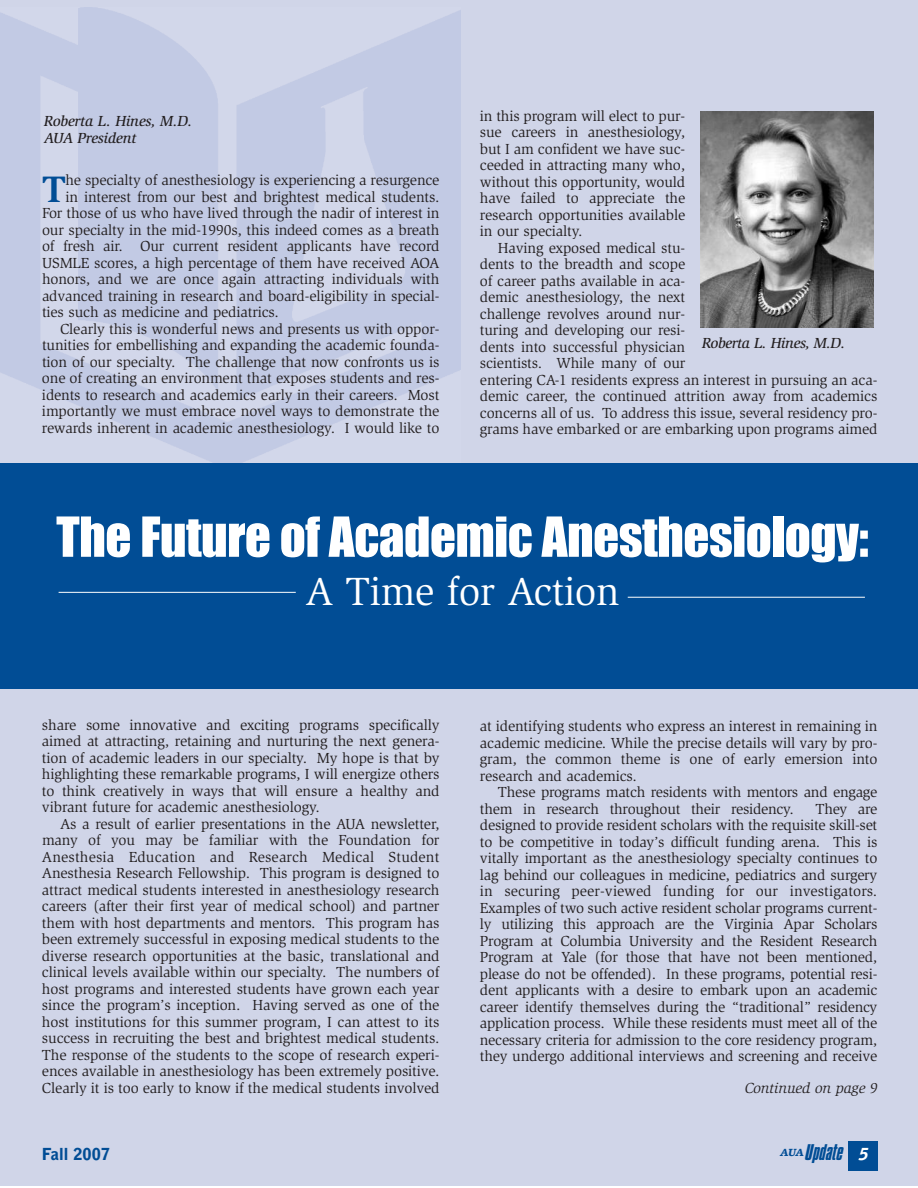
<style>
.page{position:relative;width:918px;height:1188px;background:#fff}
.page>*{position:absolute;margin:0;border:0;box-sizing:border-box;transform-origin:0 0}
.t1{font:51px "Impact";letter-spacing:-.01em;color:#fff}
.t2{font:40.5px "Slimbach";letter-spacing:-.01em;color:#fff}
.t3{font:700 37.95px "Slimbach";color:#014d95}
.t4{font:italic 19.5px "Commador";color:#014d95}
.t5{font:900 16.5px "Bell Gothic";color:#014d95}
.t6{font:15px/16.5px "Slimbach";letter-spacing:-.01em;color:#231f20;text-align:justify}
.t7{font:italic 500 15px/16.5px "Slimbach";letter-spacing:-.01em;color:#231f20}
.t8{font:italic 15px "Slimbach";letter-spacing:-.01em;color:#231f20}
.s1{font-family:"Bell Gothic";font-weight:900;font-size:16.5px;color:#fff}
</style>
<div class="page">
<div style="left:0;top:0;width:918px;height:1185px;background:linear-gradient(to right,#cbd1e7,#d0d5e8)"></div>
<div style="left:848px;top:1141px;width:30px;height:30px;background:#014d95"></div>
<div style="left:0;top:463px;width:918px;height:225px;background:#014d95"></div>
<hr style="left:59px;top:592px;width:237px;height:1px;background:#fff">
<hr style="left:628px;top:597px;width:237px;height:1px;background:#fff">
<img style="left:700px;top:112px;width:173px;height:216px">
<p class="t7" style="left:44px;top:114px;width:150px">Roberta L. Hines, M.D.<br>AUA President</p>
<h3 class="t3" style="left:42px;top:174px;width:25px">T</h3>
<p class="t6" style="left:65px;top:173px;width:376px">he specialty of anesthesiology is experiencing a resurgence</p>
<p class="t6" style="left:65px;top:189px;width:376px">in interest from our best and brightest medical students.</p>
<p class="t6" style="left:42px;top:206px;width:399px">For those of us who have lived through the nadir of interest in</p>
<p class="t6" style="left:42px;top:222px;width:399px">our specialty in the mid-1990s, this indeed comes as a breath</p>
<p class="t6" style="left:42px;top:239px;width:399px">of fresh air. Our current resident applicants have record</p>
<p class="t6" style="left:42px;top:255px;width:399px">USMLE scores, a high percentage of them have received AOA</p>
<p class="t6" style="left:42px;top:272px;width:399px">honors, and we are once again attracting individuals with</p>
<p class="t6" style="left:42px;top:288px;width:399px">advanced training in research and board-eligibility in special-</p>
<p class="t6" style="left:42px;top:305px;width:238px">ties such as medicine and pediatrics.</p>
<p class="t6" style="left:60px;top:321px;width:381px">Clearly this is wonderful news and presents us with oppor-</p>
<p class="t6" style="left:42px;top:338px;width:399px">tunities for embellishing and expanding the academic founda-</p>
<p class="t6" style="left:42px;top:354px;width:399px">tion of our specialty. The challenge that now confronts us is</p>
<p class="t6" style="left:42px;top:371px;width:399px">one of creating an environment that exposes students and res-</p>
<p class="t6" style="left:42px;top:387px;width:399px">idents to research and academics early in their careers. Most</p>
<p class="t6" style="left:42px;top:404px;width:399px">importantly we must embrace novel ways to demonstrate the</p>
<p class="t6" style="left:42px;top:420px;width:399px">rewards inherent in academic anesthesiology. I would like to</p>
<p class="t6" style="left:480px;top:109px;width:207px">in this program will elect to pur&shy;sue careers in anesthesiology, but I am confident we have suc&shy;ceeded in attracting many who, without this opportunity, would have failed to appreciate the research opportunities available in our specialty.</p>
<p class="t6" style="left:480px;top:241px;width:399px;text-align:left;text-indent:18px">Having exposed medical stu-<br>dents to the breadth and scope<br>of career paths available in aca-<br>demic anesthesiology, the next<br>challenge revolves around nur-<br>turing and developing our resi-<br>dents into successful physician<br>scientists. While many of our<br>entering CA-1 residents express an interest in pursuing an aca&shy;demic career, the continued attrition away from academics concerns all of us. To address this issue, several residency pro&shy;grams have embarked or are embarking upon programs aimed</p>
<p class="t7" style="left:702px;top:336px;width:145px">Roberta L. Hines, M.D.</p>
<h1 class="t1" style="left:56px;top:509px;width:814px">The Future of Academic Anesthesiology:</h1>
<h2 class="t2" style="left:306px;top:576px;width:315px">A Time for Action</h2>
<p class="t6" style="left:42px;top:717px;width:399px">share some innovative and exciting programs specifically aimed at attracting, retaining and nurturing the next genera&shy;tion of academic leaders in our specialty. My hope is that by highlighting these remarkable programs, I will energize others to think creatively in ways that will ensure a healthy and vibrant future for academic anesthesiology.</p>
<p class="t6" style="left:42px;top:816px;width:399px;text-indent:18px">As a result of earlier presentations in the AUA newsletter, many of you may be familiar with the Foundation for Anesthesia Education and Research Medical Student Anesthesia Research Fellowship. This program is designed to attract medical students interested in anesthesiology research careers (after their first year of medical school) and partner them with host departments and mentors. This program has been extremely successful in exposing medical students to the diverse research opportunities at the basic, translational and clinical levels available within our specialty. The numbers of host programs and interested students have grown each year since the program’s inception. Having served as one of the host institutions for this summer program, I can attest to its success in recruiting the best and brightest medical students.<br>The response of the students to the scope of research experi&shy;ences available in anesthesiology has been extremely positive.<br>Clearly it is too early to know if the medical students involved</p>
<p class="t6" style="left:480px;top:719px;width:399px">at identifying students who express an interest in remaining in academic medicine. While the precise details will vary by pro&shy;gram, the common theme is one of early emersion into research and academics.</p>
<p class="t6" style="left:480px;top:785px;width:399px;text-indent:18px">These programs match residents with mentors and engage them in research throughout their residency.</p>
<p class="t6" style="left:480px;top:802px;width:399px;text-indent:336px">They are designed to provide resident scholars with the requisite skill-set to be competitive in today’s difficult funding arena. This is vitally important as the anesthesiology specialty continues to lag behind our colleagues in medicine, pediatrics and surgery in securing peer-viewed funding for our investigators.<br>Examples of two such active resident scholar programs current&shy;ly utilizing this approach are the Virginia Apar Scholars Program at Columbia University and the Resident Research Program at Yale (for those that have not been mentioned, please do not be offended). In these programs, potential resi&shy;dent applicants with a desire to embark upon an academic career identify themselves during the “traditional” residency application process. While these residents must meet all of the necessary criteria for admission to the core residency program, they undergo additional interviews and screening and receive</p>
<p class="t8" style="left:745px;top:1082px;width:134px">Continued on page 9</p>
<p class="t5" style="left:42px;top:1148px;width:70px">Fall 2007</p>
<h3 class="t4" style="left:780px;top:1142px;width:92px"><sup>AUA</sup>Update <span class="s1">5</span></h3>
</div>
